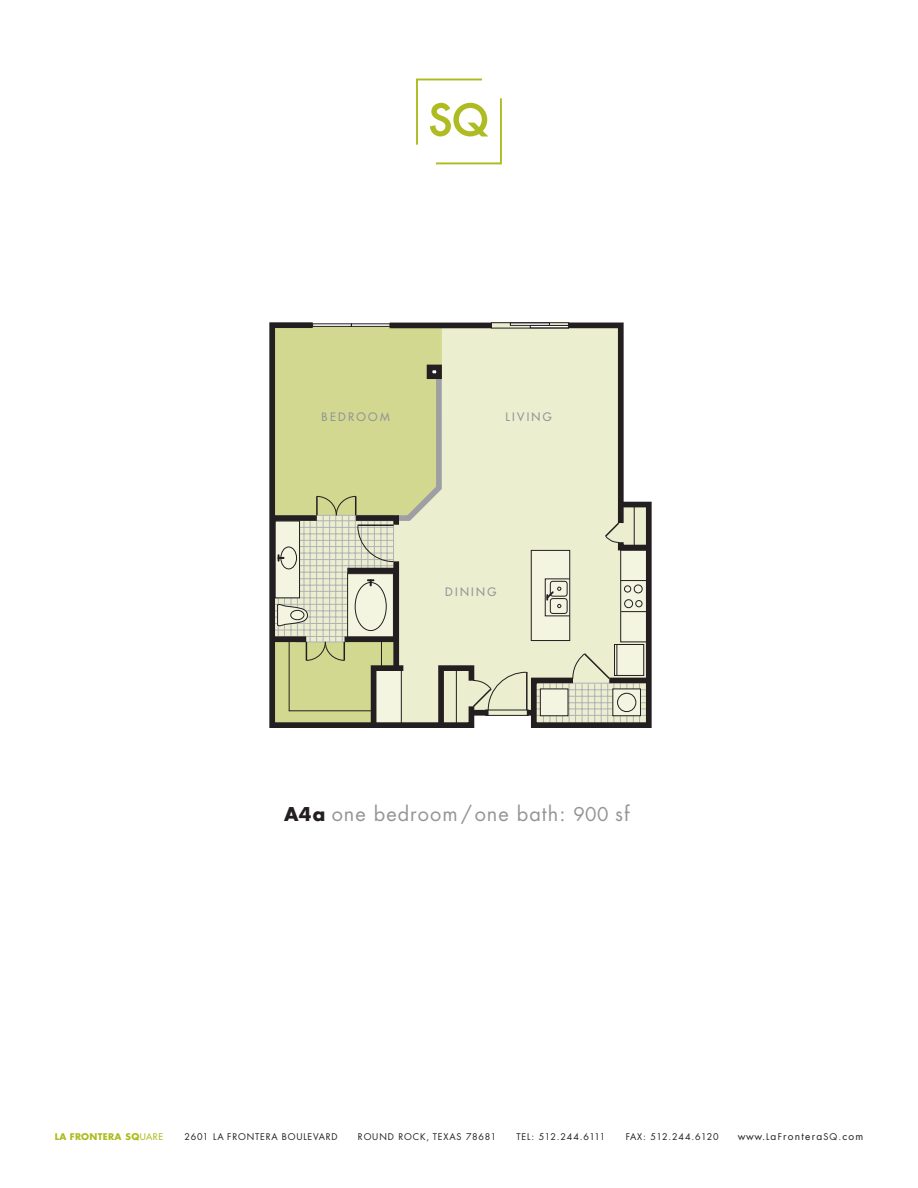
<style>
.page{position:relative;width:918px;height:1188px;background:#fff}
.page>*{position:absolute;margin:0;border:0;box-sizing:border-box;transform-origin:0 0}
.t1{font:19.95px "Futura";color:#939598}
.t2{font:11.4px "Futura";color:#939598}
.t3{font:10.2px "Futura";letter-spacing:.125em;color:#231f20}
.t4{font:9px "Futura";letter-spacing:.09em;color:#231f20}
.t5{font:9px "Futura";letter-spacing:.03em;color:#231f20}
.t6{font:700 9px "Futura";letter-spacing:.035em;color:#aebc21}
.s1{font-weight:700;font-size:18.6px;color:#231f20}
.s2{font-size:18.6px}
.s3{font-weight:400}
.s4{font-size:9px}
</style>
<div class="page">
<svg style="left:416px;top:79px;width:86px;height:85px"></svg>
<svg style="left:273px;top:322px;width:379px;height:406px;background:#d3d5b2"></svg>
<hr style="left:401px;top:670px;width:1px;height:53px;background:#231f20">
<hr style="left:456px;top:670px;width:1px;height:53px;background:#231f20">
<hr style="left:634px;top:507px;width:1px;height:39px;background:#231f20">
<p class="t2" style="left:322px;top:411px;width:70px">BEDROOM</p>
<p class="t2" style="left:506px;top:411px;width:48px">LIVING</p>
<p class="t2" style="left:445px;top:586px;width:53px">DINING</p>
<h1 class="t1" style="left:284px;top:804px;width:347px"><span class="s1">A4a</span> one bedroom/one bath: <span class="s2">900</span> sf</h1>
<p class="t6" style="left:55px;top:1133px;width:110px">LA FRONTERA SQ<span class="s3">UARE</span></p>
<p class="t4" style="left:184px;top:1133px;width:155px">2601 LA FRONTERA BOULEVARD</p>
<p class="t4" style="left:358px;top:1133px;width:140px">ROUND ROCK, TEXAS 78681</p>
<p class="t5" style="left:517px;top:1133px;width:90px">TEL: 512.244.6111</p>
<p class="t5" style="left:626px;top:1133px;width:95px">FAX: 512.244.6120</p>
<p class="t3" style="left:738px;top:1132px;width:127px">www.<span class="s4">L</span>a<span class="s4">F</span>rontera<span class="s4">SQ.</span>com</p>
</div>
